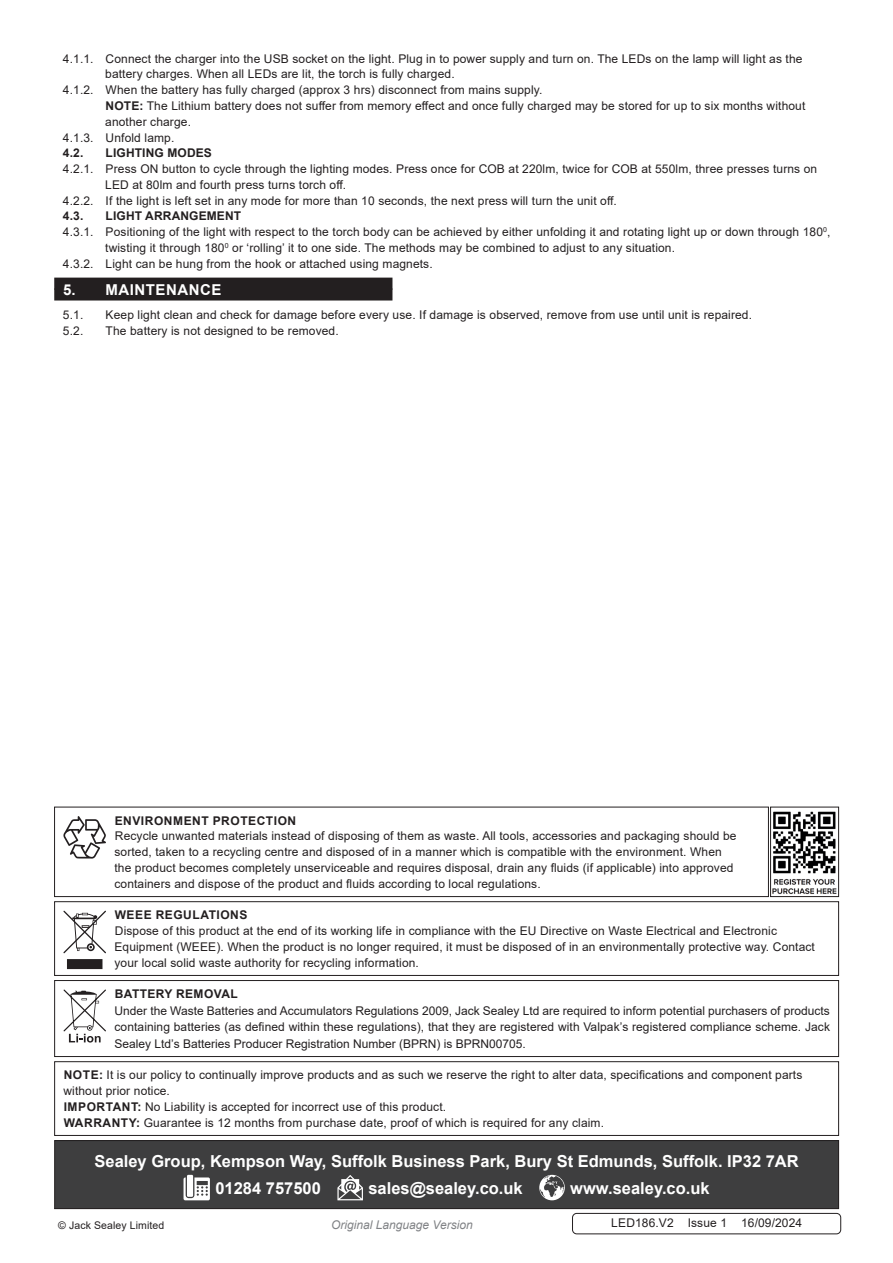
<style>
.page{position:relative;width:893px;height:1263px;background:#fff}
.page>*{position:absolute;margin:0;border:0;box-sizing:border-box;transform-origin:0 0}
.t1{font:700 16.5px "Arial";color:#fff}
.t2{font:700 15px "Arial";letter-spacing:.035em;color:#fff}
.Body{font:12px/15.8px "Arial";letter-spacing:.01em;color:#231f20}
.Battery_Removal_Li-ion_Body{font:12px/16.5px "Arial";color:#231f20;text-align:justify}
.Body-2{font:700 12px "Arial";letter-spacing:.045em;color:#231f20}
.Body-3{font:700 12px "Arial";letter-spacing:.01em;color:#231f20}
.Body__Footer{font:12px "Arial";letter-spacing:.01em;color:#231f20}
.t3{font:italic 12px "Arial";color:#808285}
.Battery_Removal_Li-ion_Header{font:700 12px "Arial";letter-spacing:.035em;color:#231f20}
.Body__Justified__7pt{font:10.5px "Arial";letter-spacing:.01em;color:#231f20}
.s1{font-weight:700}
</style>
<div class="page">
<div style="left:54px;top:288px;width:338px;height:12px;background:#231f20"></div>
<div style="left:54px;top:278px;width:338px;height:12px;background:#231f20"></div>
<div style="left:572px;top:1213px;width:269px;height:21px;border:1px solid #231f20;border-radius:4px"></div>
<div style="left:55px;top:1140px;width:784px;height:68px;background:#3e3e3f"></div>
<svg style="left:184px;top:1177px;width:26px;height:23px"></svg>
<div style="left:187px;top:1175px;width:6px;height:22px;background:#fff"></div>
<svg style="left:337px;top:1175px;width:26px;height:25px"></svg>
<svg style="left:539px;top:1175px;width:26px;height:25px"></svg>
<div style="left:54px;top:1140px;width:785px;height:69px;border:1px solid #231f20"></div>
<div style="left:54px;top:901px;width:785px;height:75px;border:1px solid #231f20"></div>
<div style="left:68px;top:960px;width:34px;height:8px;background:#231f20"></div>
<div style="left:67px;top:959px;width:35px;height:10px;border:2px solid #231f20"></div>
<svg style="left:63px;top:911px;width:43px;height:42px"></svg>
<div style="left:54px;top:1061px;width:785px;height:75px;border:1px solid #231f20"></div>
<div style="left:54px;top:807px;width:715px;height:90px;border:1px solid #231f20"></div>
<svg style="left:63px;top:816px;width:43px;height:43px"></svg>
<img style="left:772px;top:811px;width:65px;height:84px">
<div style="left:770px;top:807px;width:69px;height:90px;border:1px solid #231f20"></div>
<div style="left:54px;top:980px;width:785px;height:77px;border:1px solid #231f20"></div>
<svg style="left:64px;top:989px;width:42px;height:53px"></svg>
<p class="Body" style="left:105px;top:51px;width:699px;text-indent:-42px">4.1.1. Connect the charger into the USB socket on the light. Plug in to power supply and turn on. The LEDs on the lamp will light as the battery charges. When all LEDs are lit, the torch is fully charged.</p>
<p class="Body" style="left:63px;top:82px;width:481px">4.1.2. When the battery has fully charged (approx 3 hrs) disconnect from mains supply.</p>
<p class="Body" style="left:105px;top:98px;width:702px"><span class="s1">NOTE:</span> The Lithium battery does not suffer from memory effect and once fully charged may be stored for up to six months without another charge.</p>
<p class="Body" style="left:63px;top:129px;width:113px">4.1.3. Unfold lamp.</p>
<p class="Body-2" style="left:63px;top:145px;width:22px">4.2.</p>
<p class="Body-3" style="left:105px;top:145px;width:108px">LIGHTING MODES</p>
<p class="Body" style="left:105px;top:161px;width:713px;text-indent:-42px">4.2.1. Press ON button to cycle through the lighting modes. Press once for COB at 220lm, twice for COB at 550lm, three presses turns on<br>LED at 80lm and fourth press turns torch off.</p>
<p class="Body" style="left:63px;top:192px;width:555px">4.2.2. If the light is left set in any mode for more than 10 seconds, the next press will turn the unit off.</p>
<p class="Body-2" style="left:63px;top:208px;width:22px">4.3.</p>
<p class="Body-3" style="left:105px;top:208px;width:137px">LIGHT ARRANGEMENT</p>
<p class="Body" style="left:105px;top:224px;width:727px;text-indent:-42px">4.3.1. Positioning of the light with respect to the torch body can be achieved by either unfolding it and rotating light up or down through 180<sup>0</sup>, twisting it through 180<sup>0</sup> or ‘rolling’ it to one side. The methods may be combined to adjust to any situation.</p>
<p class="Body" style="left:63px;top:255px;width:371px">4.3.2. Light can be hung from the hook or attached using magnets.</p>
<p class="t2" style="left:63px;top:279px;width:160px">5. MAINTENANCE</p>
<p class="Body" style="left:63px;top:307px;width:22px">5.1.</p>
<p class="Body" style="left:105px;top:307px;width:648px">Keep light clean and check for damage before every use. If damage is observed, remove from use until unit is repaired.</p>
<p class="Body" style="left:63px;top:323px;width:22px">5.2.</p>
<p class="Body" style="left:105px;top:323px;width:235px">The battery is not designed to be removed.</p>
<p class="Body-2" style="left:115px;top:812px;width:183px">ENVIRONMENT PROTECTION</p>
<p class="Body" style="left:114px;top:828px;width:624px">Recycle unwanted materials instead of disposing of them as waste. All tools, accessories and packaging should be sorted, taken to a recycling centre and disposed of in a manner which is compatible with the environment. When the product becomes completely unserviceable and requires disposal, drain any fluids (if applicable) into approved containers and dispose of the product and fluids according to local regulations.</p>
<p class="Body-2" style="left:115px;top:907px;width:134px">WEEE REGULATIONS</p>
<p class="Body" style="left:114px;top:923px;width:702px">Dispose of this product at the end of its working life in compliance with the EU Directive on Waste Electrical and Electronic<br>Equipment (WEEE). When the product is no longer required, it must be disposed of in an environmentally protective way. Contact your local solid waste authority for recycling information.</p>
<p class="Battery_Removal_Li-ion_Header" style="left:115px;top:985px;width:125px">BATTERY REMOVAL</p>
<p class="Battery_Removal_Li-ion_Body" style="left:115px;top:1002px;width:717px">Under the Waste Batteries and Accumulators Regulations 2009, Jack Sealey Ltd are required to inform potential purchasers of products containing batteries (as defined within these regulations), that they are registered with Valpak’s registered compliance scheme. Jack Sealey Ltd’s Batteries Producer Registration Number (BPRN) is BPRN00705.</p>
<p class="Body" style="left:64px;top:1067px;width:740px"><span class="s1">NOTE:</span> It is our policy to continually improve products and as such we reserve the right to alter data, specifications and component parts without prior notice.</p>
<p class="Body" style="left:64px;top:1099px;width:384px"><span class="s1">IMPORTANT:</span> No Liability is accepted for incorrect use of this product.</p>
<p class="Body" style="left:64px;top:1114px;width:542px"><span class="s1">WARRANTY:</span> Guarantee is 12 months from purchase date, proof of which is required for any claim.</p>
<p class="t1" style="left:94px;top:1150px;width:706px">Sealey Group, Kempson Way, Suffolk Business Park, Bury St Edmunds, Suffolk. IP32 7AR</p>
<p class="t1" style="left:215px;top:1176px;width:107px">01284 757500</p>
<p class="t1" style="left:368px;top:1176px;width:156px">sales@sealey.co.uk</p>
<p class="t1" style="left:570px;top:1176px;width:141px">www.sealey.co.uk</p>
<p class="Body__Justified__7pt" style="left:58px;top:1218px;width:108px">© Jack Sealey Limited</p>
<p class="t3" style="left:331px;top:1217px;width:143px">Original Language Version</p>
<p class="Body__Footer" style="left:611px;top:1214px;width:192px">LED186.V2 Issue 1 16/09/2024</p>
</div>
